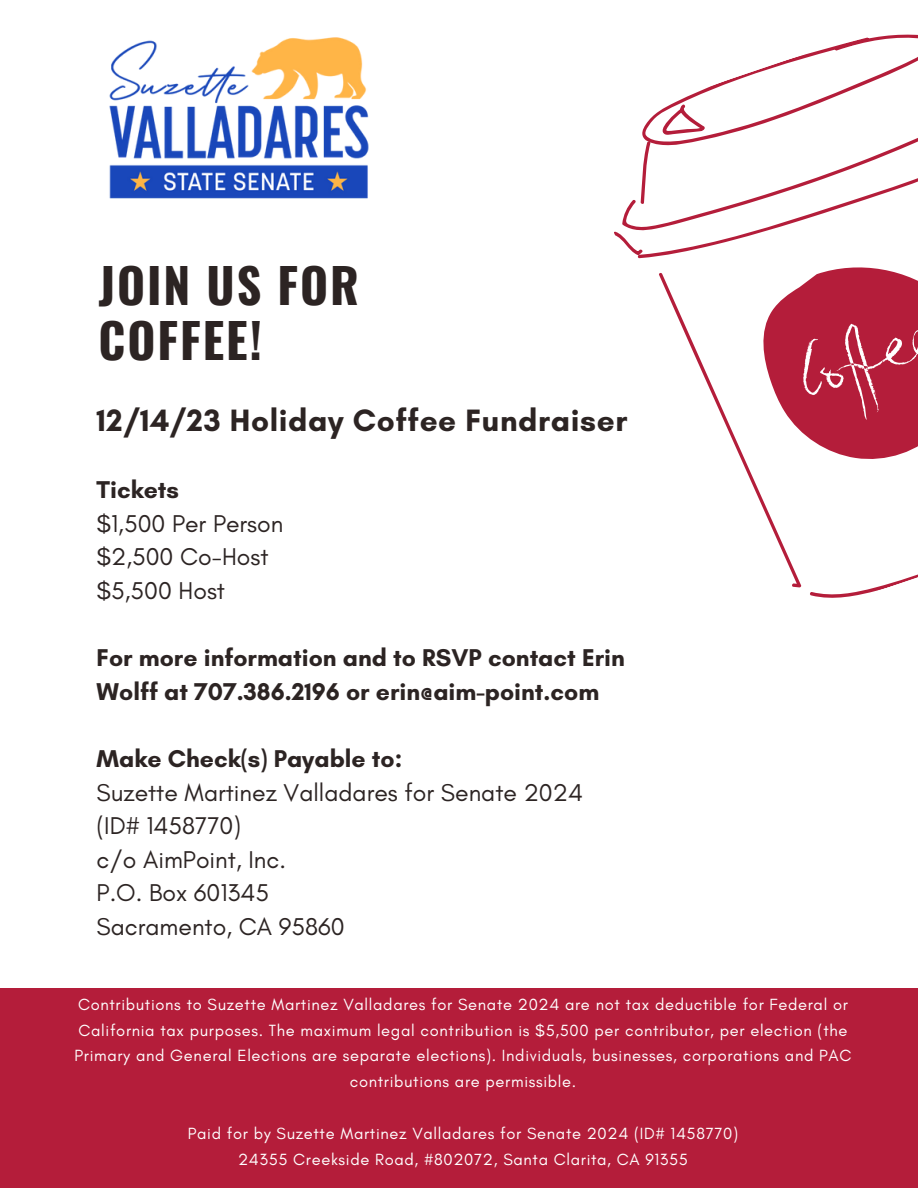
<style>
.page{position:relative;width:918px;height:1188px;background:#fff}
.page>*{position:absolute;margin:0;border:0;box-sizing:border-box;transform-origin:0 0}
.t1{font:700 48px "Oswald";letter-spacing:.04em;color:#2c2423}
.t2{font:700 31.5px "Glacial Indifference";letter-spacing:.02em;color:#2c2423}
.t3{font:24.75px "Glacial Indifference";color:#2c2423}
.t4{font:700 24.75px/33.6px "Glacial Indifference";color:#2c2423}
.t5{font:16.5px/25.8px "Glacial Indifference";letter-spacing:.04em;color:#fff;text-align:center}
</style>
<div class="page">
<div style="left:0;top:989px;width:918px;height:199px;background:#b41d3a"></div>
<svg style="left:764px;top:34px;width:154px;height:34px"></svg>
<svg style="left:680px;top:68px;width:223px;height:32px"></svg>
<svg style="left:659px;top:275px;width:143px;height:313px"></svg>
<svg style="left:810px;top:574px;width:108px;height:24px"></svg>
<svg style="left:614px;top:100px;width:304px;height:175px"></svg>
<svg style="left:743px;top:234px;width:175px;height:256px"></svg>
<svg style="left:910px;top:331px;width:8px;height:20px"></svg>
<svg style="left:827px;top:326px;width:41px;height:60px;background:#c2485f"></svg>
<svg style="left:885px;top:340px;width:19px;height:25px"></svg>
<img style="left:109px;top:37px;width:260px;height:162px">
<p class="t1" style="left:99px;top:248px;width:262px">JOIN US FOR</p>
<p class="t1" style="left:99px;top:303px;width:165px">COFFEE!</p>
<p class="t2" style="left:96px;top:401px;width:533px">12/14/23 Holiday Coffee Fundraiser</p>
<p class="t4" style="left:97px;top:473px;width:84px">Tickets</p>
<p class="t3" style="left:97px;top:508px;width:188px">$1,500 Per Person</p>
<p class="t3" style="left:97px;top:542px;width:173px">$2,500 Co-Host</p>
<p class="t3" style="left:97px;top:576px;width:130px">$5,500 Host</p>
<p class="t4" style="left:97px;top:641px;width:530px">For more information and to RSVP contact Erin<br>Wolff at 707.386.2196 or erin@aim-point.com</p>
<p class="t4" style="left:97px;top:742px;width:307px">Make Check(s) Payable to:</p>
<p class="t3" style="left:97px;top:777px;width:488px">Suzette Martinez Valladares for Senate 2024</p>
<p class="t3" style="left:97px;top:811px;width:146px">(ID# 1458770)</p>
<p class="t3" style="left:97px;top:844px;width:191px">c/o AimPoint, Inc.</p>
<p class="t3" style="left:97px;top:878px;width:174px">P.O. Box 601345</p>
<p class="t3" style="left:97px;top:911px;width:249px">Sacramento, CA 95860</p>
<p class="t5" style="left:75px;top:991px;width:778px">Contributions to Suzette Martinez Valladares for Senate 2024 are not tax deductible for Federal or California tax purposes. The maximum legal contribution is $5,500 per contributor, per election (the Primary and General Elections are separate elections). Individuals, businesses, corporations and PAC contributions are permissible.</p>
<p class="t5" style="left:188px;top:1120px;width:552px">Paid for by Suzette Martinez Valladares for Senate 2024 (ID# 1458770)</p>
<p class="t5" style="left:238px;top:1146px;width:451px">24355 Creekside Road, #802072, Santa Clarita, CA 91355</p>
</div>
